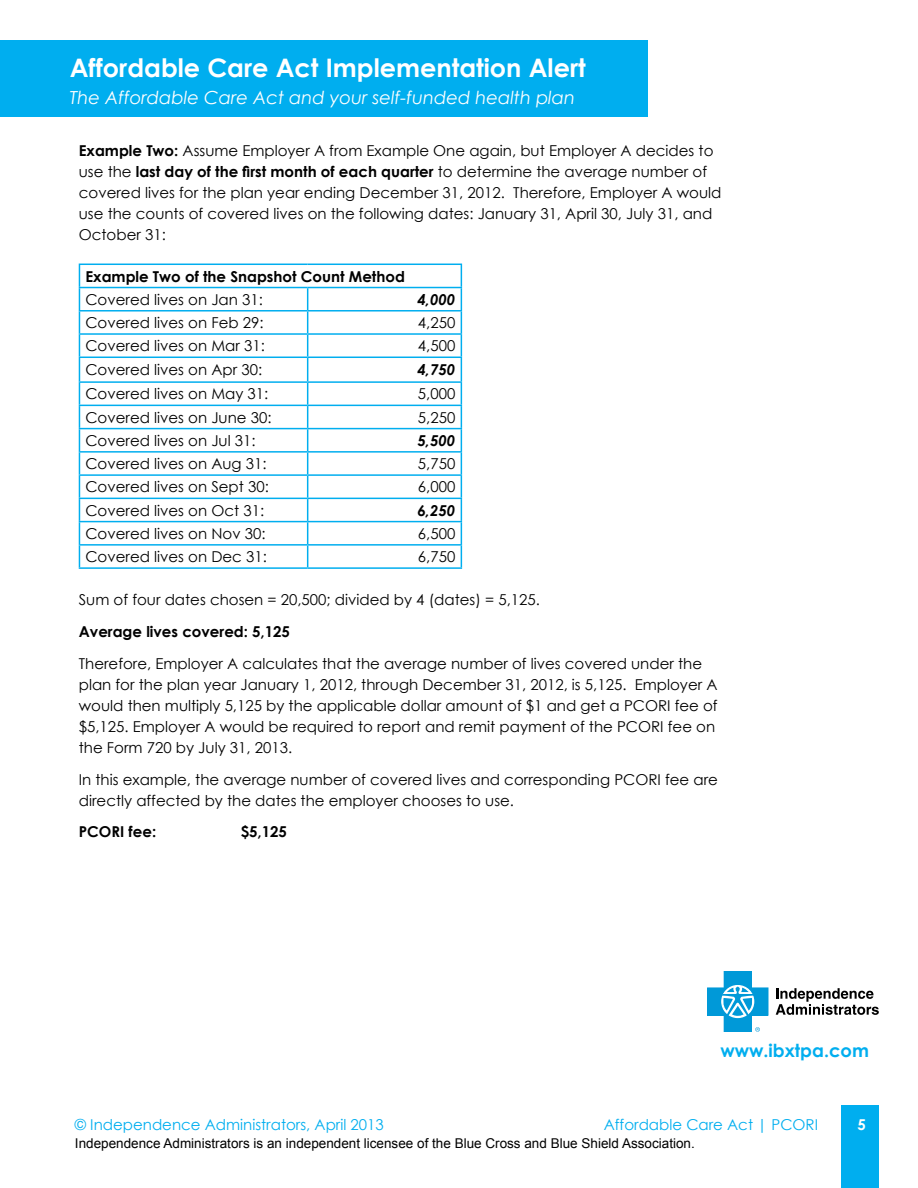
<style>
.page{position:relative;width:918px;height:1188px;background:#fff}
.page>*{position:absolute;margin:0;border:0;box-sizing:border-box;transform-origin:0 0}
.t1{font:700 25.5px "Century Gothic";color:#fff}
.t2{font:italic 18px "Century Gothic";color:#fff}
.t3{font:700 18px "Century Gothic";color:#00aeef}
.t4{font:15px/21px "Century Gothic";color:#000}
.t5{font:700 15px "Century Gothic";color:#000}
.t6{font:15px "Century Gothic";color:#00aeef}
.t7{font:italic 700 15px "Century Gothic";color:#000}
.t8{font:700 15px "Century Gothic";color:#fff}
.t9{font:13.5px "Arial";color:#000}
.s1{font-weight:700}
</style>
<div class="page">
<div style="left:0;top:40px;width:648px;height:76px;background:#00aeef"></div>
<div style="left:724px;top:971px;width:27px;height:61px;background:#0099d8"></div>
<div style="left:724px;top:971px;width:28px;height:61px;border:1px solid #0099d8"></div>
<div style="left:708px;top:988px;width:60px;height:27px;background:#0099d8"></div>
<div style="left:707px;top:988px;width:61px;height:27px;border:1px solid #0099d8"></div>
<div style="left:721px;top:985px;width:33px;height:33px;border:1px solid #fff;border-radius:50%"></div>
<svg style="left:722px;top:987px;width:32px;height:29px"></svg>
<svg style="left:755px;top:1027px;width:5px;height:5px"></svg>
<svg style="left:776px;top:988px;width:103px;height:27px"></svg>
<hr style="left:79px;top:264px;width:229px;height:1px;background:#00aeef">
<hr style="left:308px;top:264px;width:154px;height:1px;background:#00aeef">
<hr style="left:79px;top:287px;width:229px;height:1px;background:#00aeef">
<hr style="left:308px;top:287px;width:154px;height:1px;background:#00aeef">
<hr style="left:79px;top:310px;width:229px;height:2px;background:#00aeef">
<hr style="left:308px;top:310px;width:154px;height:2px;background:#00aeef">
<hr style="left:79px;top:333px;width:229px;height:2px;background:#00aeef">
<hr style="left:308px;top:333px;width:154px;height:2px;background:#00aeef">
<hr style="left:79px;top:357px;width:229px;height:1px;background:#00aeef">
<hr style="left:308px;top:357px;width:154px;height:1px;background:#00aeef">
<hr style="left:79px;top:381px;width:229px;height:2px;background:#00aeef">
<hr style="left:308px;top:381px;width:154px;height:2px;background:#00aeef">
<hr style="left:79px;top:405px;width:229px;height:1px;background:#00aeef">
<hr style="left:308px;top:405px;width:154px;height:1px;background:#00aeef">
<hr style="left:79px;top:428px;width:229px;height:1px;background:#00aeef">
<hr style="left:308px;top:428px;width:154px;height:1px;background:#00aeef">
<hr style="left:79px;top:451px;width:229px;height:2px;background:#00aeef">
<hr style="left:308px;top:451px;width:154px;height:2px;background:#00aeef">
<hr style="left:79px;top:474px;width:229px;height:2px;background:#00aeef">
<hr style="left:308px;top:474px;width:154px;height:2px;background:#00aeef">
<hr style="left:79px;top:498px;width:229px;height:1px;background:#00aeef">
<hr style="left:308px;top:498px;width:154px;height:1px;background:#00aeef">
<hr style="left:79px;top:521px;width:229px;height:1px;background:#00aeef">
<hr style="left:308px;top:521px;width:154px;height:1px;background:#00aeef">
<hr style="left:79px;top:544px;width:229px;height:2px;background:#00aeef">
<svg style="left:79px;top:265px;width:1px;height:302px"></svg>
<hr style="left:308px;top:544px;width:154px;height:2px;background:#00aeef">
<svg style="left:307px;top:288px;width:1px;height:279px"></svg>
<svg style="left:461px;top:265px;width:1px;height:302px"></svg>
<hr style="left:79px;top:567px;width:229px;height:2px;background:#00aeef">
<hr style="left:308px;top:567px;width:154px;height:2px;background:#00aeef">
<div style="left:842px;top:1106px;width:37px;height:82px;background:#00aeef"></div>
<h1 class="t1" style="left:70px;top:49px;width:518px">Affordable Care Act Implementation Alert</h1>
<p class="t2" style="left:70px;top:85px;width:507px">The Affordable Care Act and your self-funded health plan</p>
<p class="t4" style="left:79px;top:140px;width:644px"><span class="s1">Example Two:</span> Assume Employer A from Example One again, but Employer A decides to use the <span class="s1">last day of the first month of each quarter</span> to determine the average number of covered lives for the plan year ending December 31, 2012. Therefore, Employer A would use the counts of covered lives on the following dates: January 31, April 30, July 31, and October 31:</p>
<p class="t5" style="left:85px;top:265px;width:321px">Example Two of the Snapshot Count Method</p>
<p class="t4" style="left:85px;top:289px;width:179px">Covered lives on Jan 31:</p>
<p class="t7" style="left:418px;top:288px;width:39px">4,000</p>
<p class="t4" style="left:85px;top:312px;width:180px">Covered lives on Feb 29:</p>
<p class="t4" style="left:418px;top:312px;width:39px">4,250</p>
<p class="t4" style="left:85px;top:335px;width:181px">Covered lives on Mar 31:</p>
<p class="t4" style="left:418px;top:335px;width:39px">4,500</p>
<p class="t4" style="left:85px;top:358px;width:178px">Covered lives on Apr 30:</p>
<p class="t7" style="left:418px;top:358px;width:39px">4,750</p>
<p class="t4" style="left:85px;top:383px;width:184px">Covered lives on May 31:</p>
<p class="t4" style="left:418px;top:383px;width:39px">5,000</p>
<p class="t4" style="left:85px;top:406px;width:188px">Covered lives on June 30:</p>
<p class="t4" style="left:418px;top:406px;width:39px">5,250</p>
<p class="t4" style="left:85px;top:430px;width:172px">Covered lives on Jul 31:</p>
<p class="t7" style="left:418px;top:429px;width:39px">5,500</p>
<p class="t4" style="left:85px;top:453px;width:183px">Covered lives on Aug 31:</p>
<p class="t4" style="left:418px;top:453px;width:39px">5,750</p>
<p class="t4" style="left:85px;top:476px;width:185px">Covered lives on Sept 30:</p>
<p class="t4" style="left:418px;top:476px;width:39px">6,000</p>
<p class="t4" style="left:85px;top:499px;width:180px">Covered lives on Oct 31:</p>
<p class="t7" style="left:418px;top:499px;width:39px">6,250</p>
<p class="t4" style="left:85px;top:523px;width:182px">Covered lives on Nov 30:</p>
<p class="t4" style="left:418px;top:523px;width:39px">6,500</p>
<p class="t4" style="left:85px;top:546px;width:183px">Covered lives on Dec 31:</p>
<p class="t4" style="left:418px;top:546px;width:39px">6,750</p>
<p class="t4" style="left:79px;top:589px;width:463px">Sum of four dates chosen = 20,500; divided by 4 (dates) = 5,125.</p>
<p class="t5" style="left:79px;top:620px;width:213px">Average lives covered: 5,125</p>
<p class="t4" style="left:79px;top:653px;width:640px">Therefore, Employer A calculates that the average number of lives covered under the plan for the plan year January 1, 2012, through December 31, 2012, is 5,125. Employer A would then multiply 5,125 by the applicable dollar amount of $1 and get a PCORI fee of $5,125. Employer A would be required to report and remit payment of the PCORI fee on the Form 720 by July 31, 2013.</p>
<p class="t4" style="left:79px;top:769px;width:641px">In this example, the average number of covered lives and corresponding PCORI fee are directly affected by the dates the employer chooses to use.</p>
<p class="t5" style="left:79px;top:821px;width:79px">PCORI fee:</p>
<p class="t5" style="left:241px;top:821px;width:48px">$5,125</p>
<p class="t3" style="left:720px;top:1037px;width:150px">www.ibxtpa.com</p>
<p class="t6" style="left:75px;top:1114px;width:310px">© Independence Administrators, April 2013</p>
<p class="t6" style="left:604px;top:1114px;width:216px">Affordable Care Act | PCORI</p>
<p class="t9" style="left:75px;top:1135px;width:621px">Independence Administrators is an independent licensee of the Blue Cross and Blue Shield Association.</p>
<p class="t8" style="left:858px;top:1113px;width:10px">5</p>
</div>
